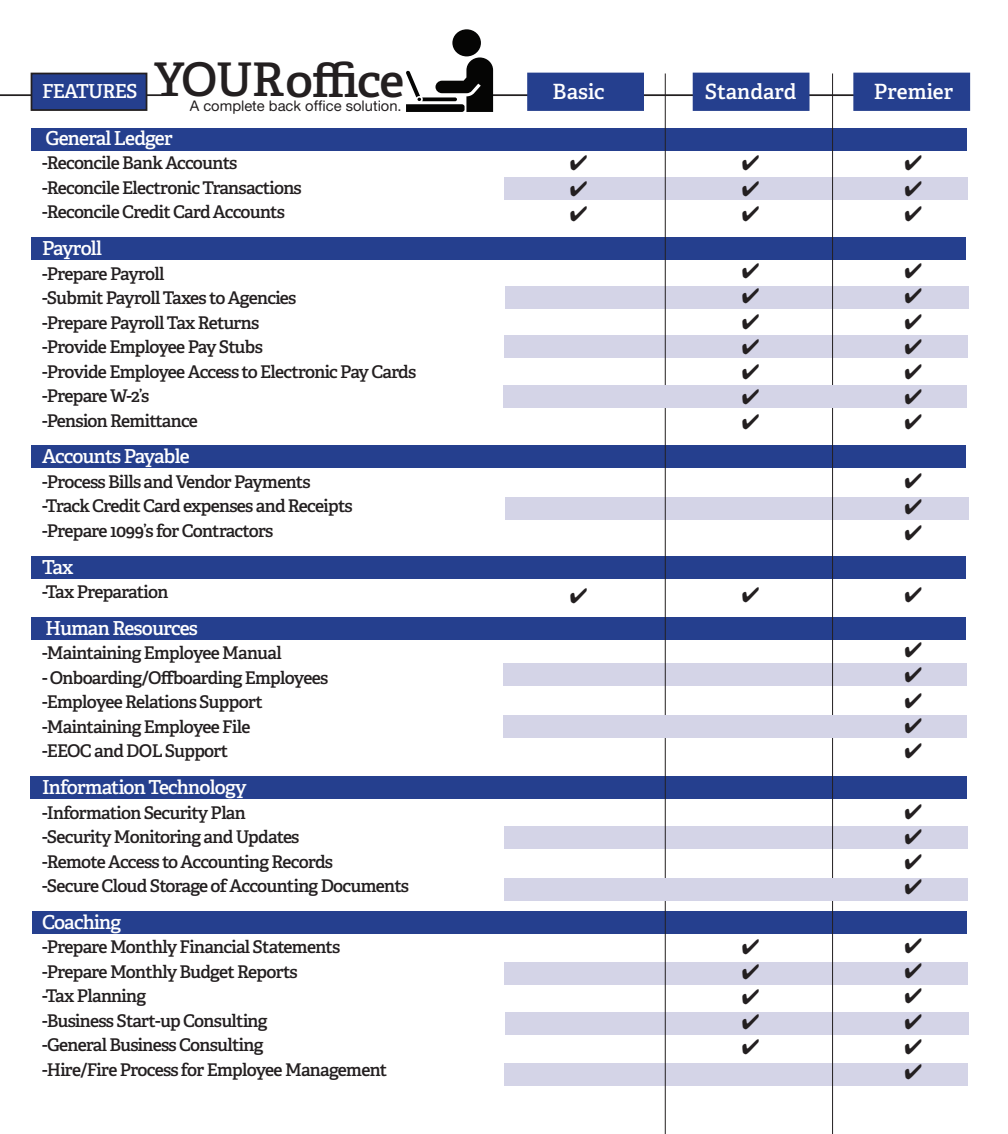
<style>
.page{position:relative;width:1008px;height:1134px;background:#fff}
.page>*{position:absolute;margin:0;border:0;box-sizing:border-box;transform-origin:0 0}
.t1{font:600 46.55px "Adelle Basic";color:#231f20}
.t2{font:600 21px "Adelle Basic";color:#fff}
.t3{font:600 19.25px "Adelle Basic";letter-spacing:-.04em;color:#fff}
.t4{font:600 17.5px/24.5px "Adelle Basic";letter-spacing:-.04em;color:#231f20}
.t5{font:14.7px "Alte Haas Grotesk";color:#231f20}
.s1{font-size:46.38px}
</style>
<div class="page">
<div style="left:504px;top:1063px;width:464px;height:23px;background:#d4d4e7"></div>
<hr style="left:0;top:94px;width:164px;height:2px;background:#231f20">
<hr style="left:484px;top:94px;width:482px;height:2px;background:#231f20">
<div style="left:504px;top:963px;width:464px;height:22px;background:#d4d4e7"></div>
<div style="left:32px;top:911px;width:934px;height:23px;background:#253f8e"></div>
<div style="left:505px;top:1012px;width:463px;height:23px;background:#d4d4e7"></div>
<div style="left:504px;top:826px;width:464px;height:23px;background:#d4d4e7"></div>
<div style="left:30px;top:777px;width:936px;height:22px;background:#253f8e"></div>
<div style="left:503px;top:663px;width:463px;height:23px;background:#d4d4e7"></div>
<div style="left:32px;top:617px;width:934px;height:23px;background:#253f8e"></div>
<div style="left:32px;top:556px;width:934px;height:22px;background:#253f8e"></div>
<div style="left:505px;top:498px;width:463px;height:22px;background:#d4d4e7"></div>
<div style="left:32px;top:445px;width:934px;height:23px;background:#253f8e"></div>
<div style="left:505px;top:286px;width:463px;height:23px;background:#d4d4e7"></div>
<div style="left:504px;top:335px;width:464px;height:23px;background:#d4d4e7"></div>
<div style="left:32px;top:237px;width:934px;height:23px;background:#253f8e"></div>
<div style="left:504px;top:178px;width:464px;height:22px;background:#d4d4e7"></div>
<div style="left:853px;top:73px;width:117px;height:38px;background:#253f8e;border:2px solid #253f8e"></div>
<div style="left:693px;top:73px;width:117px;height:38px;background:#253f8e;border:2px solid #253f8e"></div>
<div style="left:527px;top:73px;width:117px;height:38px;background:#253f8e;border:2px solid #253f8e"></div>
<div style="left:31px;top:128px;width:935px;height:22px;background:#253f8e"></div>
<div style="left:32px;top:74px;width:115px;height:36px;background:#253f8e"></div>
<div style="left:31px;top:73px;width:116px;height:38px;border:2px solid #231f20"></div>
<hr style="left:665px;top:74px;width:1px;height:1060px;background:#231f20">
<hr style="left:832px;top:74px;width:1px;height:1060px;background:#231f20">
<div style="left:504px;top:878px;width:464px;height:23px;background:#d4d4e7"></div>
<div style="left:503px;top:385px;width:463px;height:23px;background:#d4d4e7"></div>
<div style="left:503px;top:715px;width:463px;height:23px;background:#d4d4e7"></div>
<div style="left:452px;top:29px;width:29px;height:27px;background:#050504;border-radius:50%"></div>
<svg style="left:406px;top:57px;width:87px;height:55px"></svg>
<p class="t1" style="left:154px;top:51px;width:252px"><span class="s1">YOUR</span>office</p>
<p class="t5" style="left:190px;top:97px;width:213px">A complete back office solution.</p>
<p class="t3" style="left:42px;top:79px;width:97px">FEATURES</p>
<p class="t3" style="left:45px;top:126px;width:129px">General Ledger</p>
<p class="t4" style="left:42px;top:151px;width:197px">-Reconcile Bank Accounts</p>
<p class="t4" style="left:42px;top:175px;width:261px">-Reconcile Electronic Transactions -Reconcile Credit Card Accounts</p>
<p class="t3" style="left:42px;top:236px;width:61px">Payroll</p>
<p class="t4" style="left:42px;top:261px;width:124px">-Prepare Payroll</p>
<p class="t4" style="left:42px;top:286px;width:256px">-Submit Payroll Taxes to Agencies</p>
<p class="t4" style="left:42px;top:310px;width:219px">-Prepare Payroll Tax Returns</p>
<p class="t4" style="left:42px;top:335px;width:222px">-Provide Employee Pay Stubs</p>
<p class="t4" style="left:42px;top:359px;width:376px">-Provide Employee Access to Electronic Pay Cards</p>
<p class="t4" style="left:42px;top:384px;width:109px">-Prepare W-2’s</p>
<p class="t4" style="left:42px;top:408px;width:157px">-Pension Remittance</p>
<p class="t3" style="left:42px;top:445px;width:149px">Accounts Payable</p>
<p class="t4" style="left:42px;top:469px;width:312px">-Process Bills and Vendor Payments -Track Credit Card expenses and Receipts</p>
<p class="t4" style="left:42px;top:518px;width:233px">-Prepare 1099’s for Contractors</p>
<p class="t3" style="left:42px;top:555px;width:33px">Tax</p>
<p class="t4" style="left:42px;top:580px;width:128px">-Tax Preparation</p>
<p class="t3" style="left:45px;top:616px;width:154px">Human Resources</p>
<p class="t4" style="left:42px;top:641px;width:241px">-Maintaining Employee Manual</p>
<p class="t4" style="left:42px;top:665px;width:288px">- Onboarding/Offboarding Employees</p>
<p class="t4" style="left:42px;top:690px;width:222px">-Employee Relations Support</p>
<p class="t4" style="left:42px;top:714px;width:210px">-Maintaining Employee File</p>
<p class="t4" style="left:42px;top:739px;width:188px">-EEOC and DOL Support</p>
<p class="t3" style="left:42px;top:775px;width:206px">Information Technology</p>
<p class="t4" style="left:42px;top:800px;width:259px">-Information Security Plan -Security Monitoring and Updates</p>
<p class="t4" style="left:42px;top:849px;width:369px">-Remote Access to Accounting Records<br>-Secure Cloud Storage of Accounting Documents</p>
<p class="t3" style="left:42px;top:910px;width:81px">Coaching</p>
<p class="t4" style="left:42px;top:935px;width:300px">-Prepare Monthly Financial Statements</p>
<p class="t4" style="left:42px;top:959px;width:257px">-Prepare Monthly Budget Reports -Tax Planning</p>
<p class="t4" style="left:42px;top:1008px;width:227px">-Business Start-up Consulting</p>
<p class="t4" style="left:42px;top:1033px;width:223px">-General Business Consulting</p>
<p class="t4" style="left:42px;top:1057px;width:347px">-Hire/Fire Process for Employee Management</p>
<p class="t2" style="left:553px;top:78px;width:54px">Basic</p>
<p class="t2" style="left:705px;top:78px;width:93px">Standard</p>
<p class="t2" style="left:874px;top:78px;width:81px">Premier</p>
</div>
